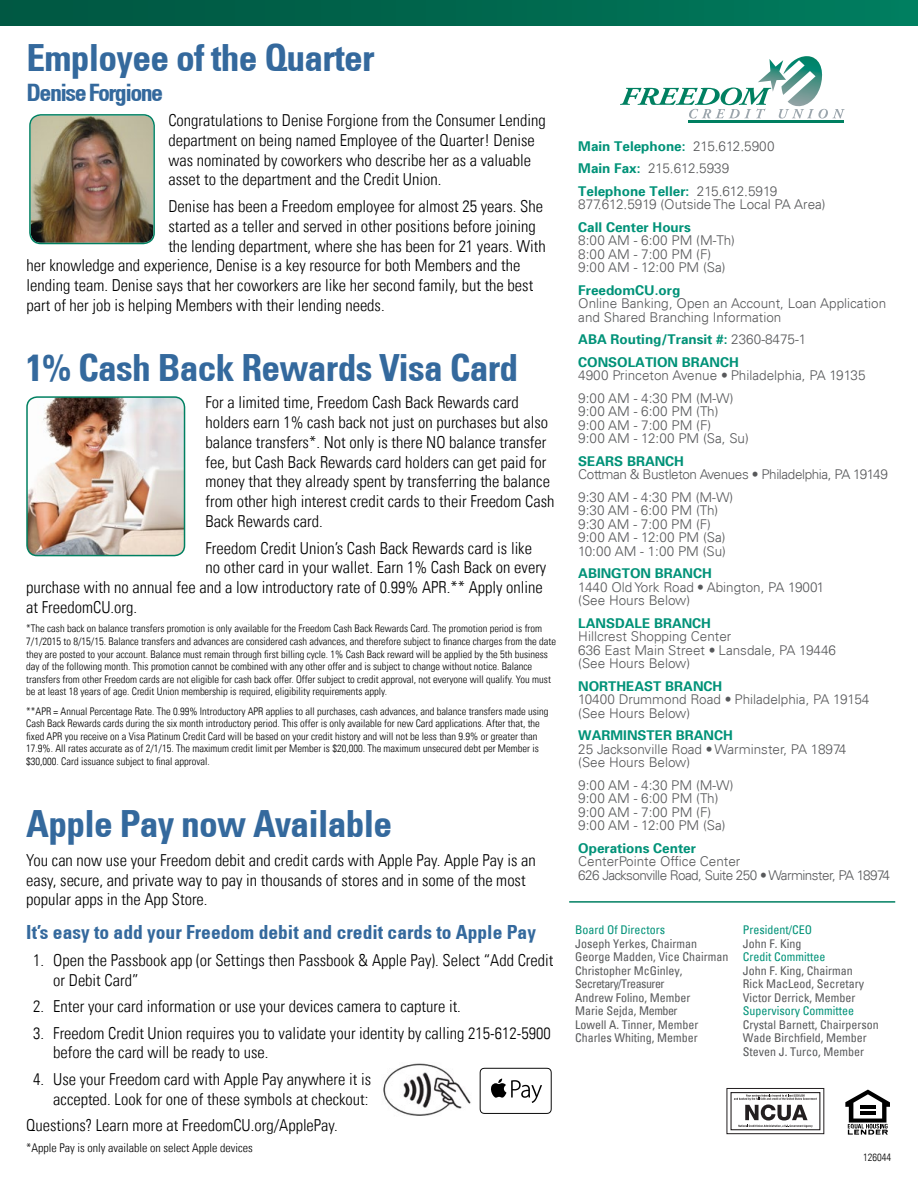
<style>
.page{position:relative;width:918px;height:1188px;background:#fff}
.page>*{position:absolute;margin:0;border:0;box-sizing:border-box;transform-origin:0 0}
.t1{font:700 condensed 37.5px "Univers 67";letter-spacing:-.02em;color:#34699d}
.t2{font:700 condensed 24px "Univers 67";letter-spacing:-.065em;color:#34699d}
.t3{font:700 condensed 19.5px "Univers 67";color:#34699d}
.t4{font:300 condensed 16.5px/19.8px "Univers LT";color:#000}
.t5{font:300 13.5px/13.5px "Univers 45";color:#58595b}
.t6{font:700 13.5px/22.5px "Univers 65";color:#009278}
.t7{font:300 13.5px/13.5px "Univers 45";letter-spacing:-.04em;color:#58595b}
.t8{font:300 13.5px/22.5px "Univers 45";letter-spacing:-.03em;color:#58595b}
.t9{font:condensed 12px/13.5px "Univers";color:#58595b}
.t10{font:condensed 12px "Univers";color:#009278}
.t11{font:300 condensed 12px "Univers LT";color:#000}
.t12{font:300 condensed 10.5px/12.6px "Univers LT";color:#000}
.s1{font-family:"Univers 45";font-weight:300;color:#58595b}
.s2{font-family:"Univers 65";font-weight:700;color:#009278}
</style>
<div class="page">
<hr style="left:688px;top:120px;width:156px;height:2px;background:#008061">
<svg style="left:620px;top:56px;width:225px;height:63px"></svg>
<div style="left:0;top:0;width:918px;height:26px;background:linear-gradient(to right,#00543f,#007c5d)"></div>
<svg style="left:730px;top:1092px;width:91px;height:39px"></svg>
<div style="left:727px;top:1088px;width:97px;height:46px;border:1px solid #231f20"></div>
<div style="left:731px;top:1093px;width:89px;height:37px;background:#fff"></div>
<div style="left:731px;top:1092px;width:89px;height:38px;border:1px solid #231f20"></div>
<svg style="left:734px;top:1094px;width:83px;height:33px"></svg>
<svg style="left:845px;top:1090px;width:45px;height:45px"></svg>
<hr style="left:569px;top:901px;width:326px;height:2px;background:#008061">
<img style="left:31px;top:117px;width:122px;height:126px">
<div style="left:29px;top:114px;width:126px;height:130px;border:2px solid #008061;border-radius:11px"></div>
<img style="left:27px;top:397px;width:158px;height:159px">
<div style="left:26px;top:396px;width:159px;height:160px;border:2px solid #008061;border-radius:10px"></div>
<img style="left:383px;top:1063px;width:88px;height:53px">
<svg style="left:480px;top:1068px;width:72px;height:46px"></svg>
<h1 class="t1" style="left:27px;top:35px;width:350px">Employee of the Quarter</h1>
<h2 class="t2" style="left:27px;top:78px;width:138px">Denise Forgione</h2>
<p class="t4" style="left:168px;top:110px;width:379px">Congratulations to Denise Forgione from the Consumer Lending department on being named Employee of the Quarter! Denise was nominated by coworkers who describe her as a valuable asset to the department and the Credit Union.</p>
<p class="t4" style="left:168px;top:196px;width:376px">Denise has been a Freedom employee for almost 25 years. She</p>
<p class="t4" style="left:168px;top:216px;width:369px">started as a teller and served in other positions before joining</p>
<p class="t4" style="left:168px;top:236px;width:379px">the lending department, where she has been for 21 years. With</p>
<p class="t4" style="left:27px;top:256px;width:495px">her knowledge and experience, Denise is a key resource for both Members and the</p>
<p class="t4" style="left:27px;top:275px;width:508px">lending team. Denise says that her coworkers are like her second family, but the best</p>
<p class="t4" style="left:27px;top:295px;width:360px">part of her job is helping Members with their lending needs.</p>
<h1 class="t1" style="left:26px;top:344px;width:494px">1% Cash Back Rewards Visa Card</h1>
<p class="t4" style="left:206px;top:393px;width:351px">For a limited time, Freedom Cash Back Rewards card holders earn 1% cash back not just on purchases but also balance transfers*. Not only is there NO balance transfer fee, but Cash Back Rewards card holders can get paid for money that they already spent by transferring the balance from other high interest credit cards to their Freedom Cash Back Rewards card.</p>
<p class="t4" style="left:206px;top:538px;width:328px">Freedom Credit Union’s Cash Back Rewards card is like</p>
<p class="t4" style="left:206px;top:558px;width:342px">no other card in your wallet. Earn 1% Cash Back on every</p>
<p class="t4" style="left:26px;top:577px;width:518px">purchase with no annual fee and a low introductory rate of 0.99% APR.** Apply online</p>
<p class="t4" style="left:26px;top:597px;width:112px">at FreedomCU.org.</p>
<p class="t12" style="left:26px;top:622px;width:531px">*The cash back on balance transfers promotion is only available for the Freedom Cash Back Rewards Card. The promotion period is from 7/1/2015 to 8/15/15. Balance transfers and advances are considered cash advances, and therefore subject to finance charges from the date they are posted to your account. Balance must remain through first billing cycle. 1% Cash Back reward will be applied by the 5th business day of the following month. This promotion cannot be combined with any other offer and is subject to change without notice. Balance transfers from other Freedom cards are not eligible for cash back offer. Offer subject to credit approval, not everyone will qualify. You must be at least 18 years of age. Credit Union membership is required, eligibility requirements apply.</p>
<p class="t12" style="left:26px;top:705px;width:524px">**APR = Annual Percentage Rate. The 0.99% Introductory APR applies to all purchases, cash advances, and balance transfers made using Cash Back Rewards cards during the six month introductory period. This offer is only available for new Card applications. After that, the fixed APR you receive on a Visa Platinum Credit Card will be based on your credit history and will not be less than 9.9% or greater than 17.9%. All rates accurate as of 2/1/15. The maximum credit limit per Member is $20,000. The maximum unsecured debt per Member is $30,000. Card issuance subject to final approval.</p>
<h1 class="t1" style="left:26px;top:800px;width:368px">Apple Pay now Available</h1>
<p class="t4" style="left:26px;top:850px;width:511px">You can now use your Freedom debit and credit cards with Apple Pay. Apple Pay is an easy, secure, and private way to pay in thousands of stores and in some of the most popular apps in the App Store.</p>
<p class="t3" style="left:26px;top:920px;width:511px">It’s easy to add your Freedom debit and credit cards to Apple Pay</p>
<p class="t4" style="left:53px;top:950px;width:502px;text-indent:-20px">1. Open the Passbook app (or Settings then Passbook &amp; Apple Pay). Select “Add Credit or Debit Card”</p>
<p class="t4" style="left:33px;top:996px;width:429px">2. Enter your card information or use your devices camera to capture it.</p>
<p class="t4" style="left:53px;top:1023px;width:499px;text-indent:-20px">3. Freedom Credit Union requires you to validate your identity by calling 215-612-5900 before the card will be ready to use.</p>
<p class="t4" style="left:33px;top:1069px;width:340px;text-align:right">4. Use your Freedom card with Apple Pay anywhere it is accepted. Look for one of these symbols at checkout:</p>
<p class="t4" style="left:26px;top:1116px;width:313px">Questions? Learn more at FreedomCU.org/ApplePay.</p>
<p class="t11" style="left:26px;top:1141px;width:228px">*Apple Pay is only available on select Apple devices</p>
<p class="t6" style="left:578px;top:134px;width:198px">Main Telephone: <span class="s1">215.612.5900</span></p>
<p class="t5" style="left:578px;top:162px;width:152px"><span class="s2">Main Fax:</span> 215.612.5939</p>
<p class="t6" style="left:578px;top:179px;width:201px">Telephone Teller: <span class="s1">215.612.5919</span></p>
<p class="t5" style="left:578px;top:198px;width:249px">877.612.5919 (Outside The Local PA Area)</p>
<p class="t6" style="left:578px;top:215px;width:114px">Call Center Hours</p>
<p class="t5" style="left:578px;top:234px;width:158px">8:00 AM - 6:00 PM (M-Th)<br>8:00 AM - 7:00 PM (F)<br>9:00 AM - 12:00 PM (Sa)</p>
<p class="t6" style="left:578px;top:278px;width:104px">FreedomCU.org</p>
<p class="t5" style="left:578px;top:297px;width:309px">Online Banking, Open an Account, Loan Application and Shared Branching Information</p>
<p class="t6" style="left:578px;top:328px;width:230px">ABA Routing/Transit #: <span class="s1">2360-8475-1<br></span>CONSOLATION BRANCH</p>
<p class="t5" style="left:578px;top:364px;width:289px;line-height:22.5px">4900 Princeton Avenue • Philadelphia, PA 19135<br>9:00 AM - 4:30 PM (M-W)</p>
<p class="t5" style="left:578px;top:405px;width:172px">9:00 AM - 6:00 PM (Th)<br>9:00 AM - 7:00 PM (F)<br>9:00 AM - 12:00 PM (Sa, Su)</p>
<p class="t6" style="left:578px;top:449px;width:107px">SEARS BRANCH</p>
<p class="t8" style="left:578px;top:463px;width:311px">Cottman &amp; Bustleton Avenues • Philadelphia, PA 19149<br>9:30 AM - 4:30 PM (M-W)</p>
<p class="t5" style="left:578px;top:504px;width:149px">9:30 AM - 6:00 PM (Th)<br>9:30 AM - 7:00 PM (F)<br>9:00 AM - 12:00 PM (Sa)<br>10:00 AM - 1:00 PM (Su)</p>
<p class="t6" style="left:578px;top:562px;width:135px">ABINGTON BRANCH</p>
<p class="t5" style="left:578px;top:580px;width:248px">1440 Old York Road • Abington, PA 19001 (See Hours Below)</p>
<p class="t6" style="left:578px;top:611px;width:134px">LANSDALE BRANCH</p>
<p class="t5" style="left:578px;top:630px;width:259px">Hillcrest Shopping Center<br>636 East Main Street • Lansdale, PA 19446 (See Hours Below)</p>
<p class="t6" style="left:578px;top:674px;width:146px">NORTHEAST BRANCH</p>
<p class="t5" style="left:578px;top:693px;width:293px">10400 Drummond Road • Philadelphia, PA 19154 (See Hours Below)</p>
<p class="t6" style="left:578px;top:724px;width:156px">WARMINSTER BRANCH</p>
<p class="t5" style="left:578px;top:742px;width:269px">25 Jacksonville Road • Warminster, PA 18974 (See Hours Below)</p>
<p class="t5" style="left:578px;top:778px;width:157px">9:00 AM - 4:30 PM (M-W)<br>9:00 AM - 6:00 PM (Th)<br>9:00 AM - 7:00 PM (F)<br>9:00 AM - 12:00 PM (Sa)</p>
<p class="t6" style="left:578px;top:836px;width:119px">Operations Center</p>
<p class="t7" style="left:578px;top:855px;width:313px">CenterPointe Office Center<br>626 Jacksonville Road, Suite 250 • Warminster, PA 18974</p>
<p class="t10" style="left:575px;top:922px;width:91px">Board Of Directors</p>
<p class="t9" style="left:575px;top:937px;width:155px">Joseph Yerkes, Chairman<br>George Madden, Vice Chairman<br>Christopher McGinley,<br>Secretary/Treasurer<br>Andrew Folino, Member<br>Marie Sejda, Member<br>Lowell A. Tinner, Member<br>Charles Whiting, Member</p>
<p class="t10" style="left:743px;top:922px;width:71px">President/CEO</p>
<p class="t9" style="left:743px;top:937px;width:60px">John F. King</p>
<p class="t10" style="left:743px;top:949px;width:84px">Credit Committee</p>
<p class="t9" style="left:743px;top:964px;width:123px">John F. King, Chairman<br>Rick MacLeod, Secretary<br>Victor Derrick, Member</p>
<p class="t10" style="left:743px;top:1003px;width:113px">Supervisory Committee</p>
<p class="t9" style="left:743px;top:1018px;width:137px">Crystal Barnett, Chairperson<br>Wade Birchfield, Member<br>Steven J. Turco, Member</p>
<p class="t12" style="left:863px;top:1151px;width:29px">126044</p>
</div>
